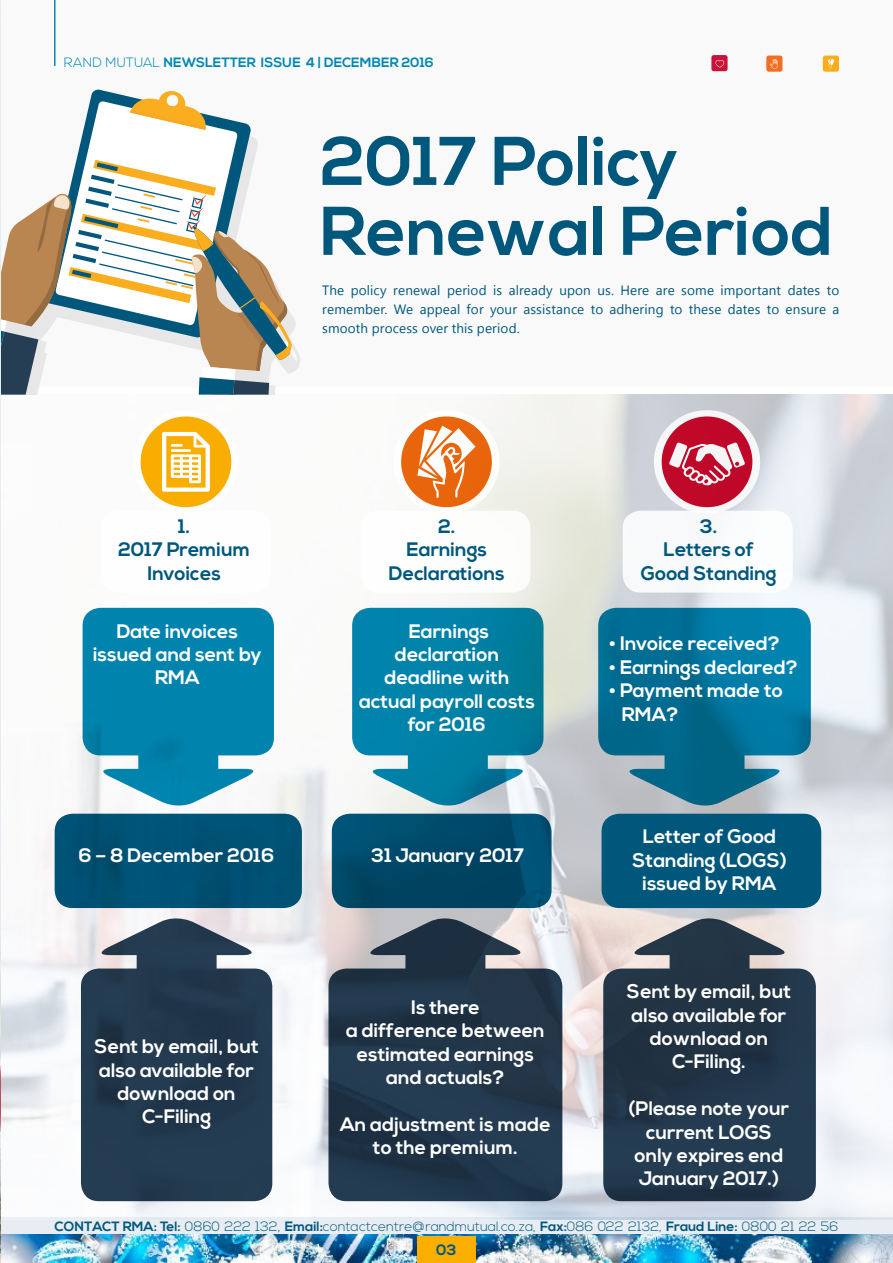
<style>
.page{position:relative;width:893px;height:1263px;background:#fff}
.page>*{position:absolute;margin:0;border:0;box-sizing:border-box;transform-origin:0 0}
.t1{font:700 68.7px/69.9px "Nexa";color:#00577c}
.t2{font:700 19.5px/23.4px "Nexa";color:#fff;text-align:center}
.t3{font:700 19.5px/23.4px "Nexa";color:#00577c;text-align:center}
.t4{font:700 15px "Nexa";color:#00577c}
.t5{font:13.5px/18.8px "Segoe UI";letter-spacing:.01em;color:#00577c;text-align:justify}
.t6{font:300 13.5px "Nexa";color:#00577c}
.t7{font:700 13.5px "Nexa";letter-spacing:.005em;color:#0087b1}
.s1{font-weight:300}
.s2{font-weight:700}
</style>
<div class="page">
<img style="left:0;top:1234px;width:893px;height:29px">
<div style="left:0;top:1217px;width:893px;height:17px;background:#e7edf2"></div>
<div style="left:417px;top:1237px;width:58px;height:26px;background:#f9ae00"></div>
<div style="left:0;top:0;width:893px;height:387px;background:#f9f9f9"></div>
<hr style="left:54px;top:0;width:2px;height:66px;background:#0087b1">
<div style="left:711px;top:55px;width:17px;height:16px;background:#cc1236;border-radius:2px"></div>
<svg style="left:715px;top:60px;width:9px;height:7px"></svg>
<div style="left:766px;top:56px;width:16px;height:16px;background:#f06e21;border-radius:2px"></div>
<svg style="left:770px;top:59px;width:7px;height:10px"></svg>
<div style="left:823px;top:56px;width:16px;height:16px;background:#faad17;border-radius:2px"></div>
<svg style="left:827px;top:59px;width:7px;height:9px"></svg>
<img style="left:1px;top:395px;width:892px;height:824px">
<div style="left:101px;top:511px;width:170px;height:82px;background:#fff;border-radius:18px"></div>
<div style="left:360px;top:511px;width:170px;height:82px;background:#fff;border-radius:18px"></div>
<div style="left:623px;top:511px;width:170px;height:82px;background:#f8f9fa;border-radius:18px"></div>
<div style="left:654px;top:410px;width:106px;height:103px;background:#f7f7f8;border-radius:50%"></div>
<div style="left:393px;top:410px;width:107px;height:103px;background:#fff;border-radius:50%"></div>
<div style="left:133px;top:410px;width:106px;height:103px;background:#fff;border-radius:50%"></div>
<svg style="left:81px;top:917px;width:191px;height:284px;background:#374b5e"></svg>
<svg style="left:328px;top:917px;width:234px;height:284px;background:#37495a"></svg>
<svg style="left:603px;top:917px;width:213px;height:284px;background:#394a5a"></svg>
<div style="left:55px;top:814px;width:247px;height:94px;background:#005275;border-radius:18px"></div>
<svg style="left:332px;top:814px;width:219px;height:94px;background:#004869"></svg>
<div style="left:602px;top:814px;width:219px;height:94px;background:#00577c;border-radius:18px"></div>
<svg style="left:141px;top:416px;width:90px;height:91px"></svg>
<svg style="left:662px;top:416px;width:90px;height:91px"></svg>
<svg style="left:401px;top:416px;width:91px;height:91px"></svg>
<svg style="left:352px;top:608px;width:191px;height:199px;background:#228fae"></svg>
<svg style="left:83px;top:608px;width:191px;height:199px;background:#2494b8"></svg>
<svg style="left:598px;top:608px;width:213px;height:199px;background:#207fa1"></svg>
<svg style="left:1px;top:90px;width:291px;height:305px"></svg>
<img style="left:0;top:0;width:1px;height:1262px">
<p class="t7" style="left:64px;top:55px;width:371px"><span class="s1">RAND MUTUAL</span> NEWSLETTER ISSUE 4 | DECEMBER 2016</p>
<h1 class="t1" style="left:320px;top:129px;width:515px">2017 Policy<br>Renewal Period</h1>
<p class="t5" style="left:322px;top:281px;width:519px">The policy renewal period is already upon us. Here are some important dates to remember. We appeal for your assistance to adhering to these dates to ensure a smooth process over this period.</p>
<p class="t3" style="left:118px;top:515px;width:134px">1.<br>2017 Premium<br>Invoices</p>
<p class="t3" style="left:389px;top:515px;width:117px">2.<br>Earnings<br>Declarations</p>
<p class="t2" style="left:93px;top:620px;width:170px">Date invoices issued and sent by<br>RMA</p>
<p class="t2" style="left:79px;top:844px;width:197px">6 – 8 December 2016</p>
<p class="t2" style="left:94px;top:1035px;width:166px">Sent by email, but also available for download on<br>C-Filing</p>
<p class="t2" style="left:359px;top:620px;width:177px">Earnings declaration deadline with actual payroll costs for 2016</p>
<p class="t2" style="left:372px;top:844px;width:154px">31 January 2017</p>
<p class="t2" style="left:346px;top:996px;width:200px">Is there<br>a difference between estimated earnings and actuals?</p>
<p class="t2" style="left:340px;top:1113px;width:212px">An adjustment is made to the premium.</p>
<p class="t3" style="left:641px;top:515px;width:137px">3.<br>Letters of<br>Good Standing</p>
<p class="t2" style="left:609px;top:633px;width:172px">• Invoice received?</p>
<p class="t2" style="left:609px;top:656px;width:190px">• Earnings declared?</p>
<p class="t2" style="left:622px;top:679px;width:163px;text-align:left;text-indent:-12px">• Payment made to<br>RMA?</p>
<p class="t2" style="left:632px;top:825px;width:156px">Letter of Good<br>Standing (LOGS) issued by RMA</p>
<p class="t2" style="left:627px;top:980px;width:166px">Sent by email, but also available for download on<br>C-Filing.</p>
<p class="t2" style="left:629px;top:1097px;width:162px">(Please note your current LOGS only expires end<br>January 2017.)</p>
<p class="t6" style="left:55px;top:1218px;width:785px"><span class="s2">CONTACT RMA: Tel:</span> 0860 222 132, <span class="s2">Email:</span>contactcentre@randmutual.co.za, <span class="s2">Fax:</span>086 022 2132, <span class="s2">Fraud Line:</span> 0800 21 22 56</p>
<p class="t4" style="left:436px;top:1241px;width:22px">03</p>
</div>
